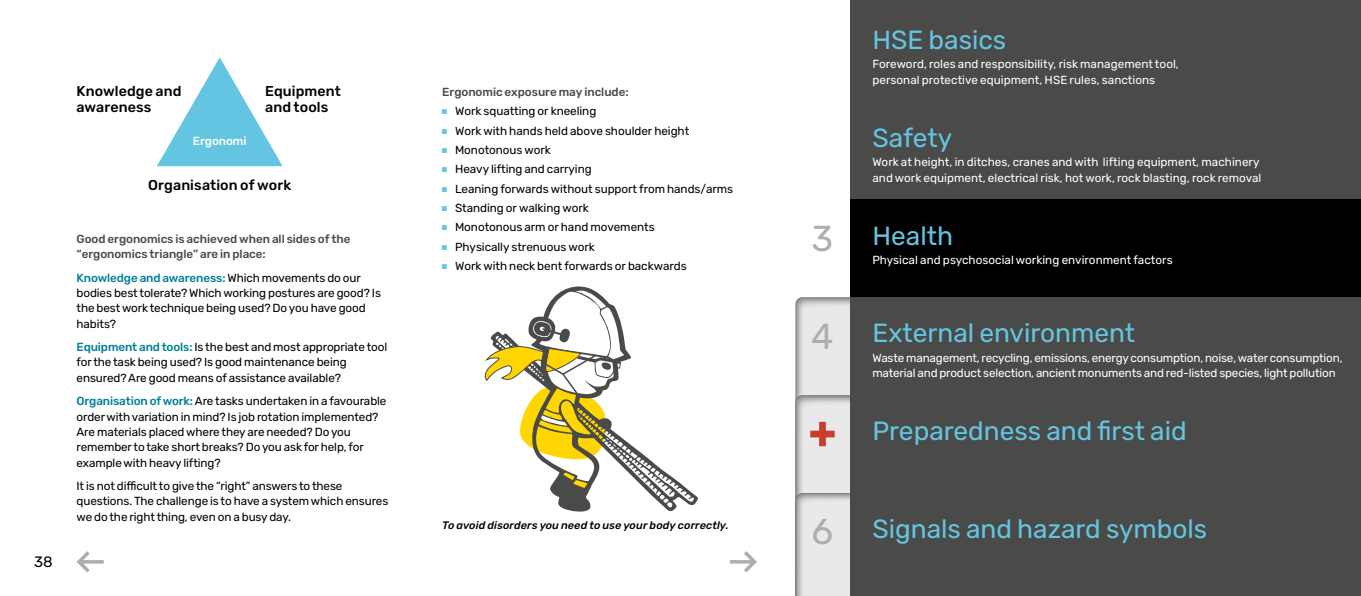
<style>
.page{position:relative;width:1361px;height:596px;background:#fff}
.page>*{position:absolute;margin:0;border:0;box-sizing:border-box;transform-origin:0 0}
.t1{font:36px "Rubik";color:#aeaeae}
.t2{font:26.25px "Rubik";color:#64c5e2}
.t3{font:15px "Rubik";color:#000}
.t4{font:500 14.25px/15.8px "Rubik";letter-spacing:.005em;color:#000}
.t5{font:11.7px/15.3px "Rubik";letter-spacing:-.01em;color:#000}
.t6{font:11.7px/15.3px "Rubik";letter-spacing:.005em;color:#fff}
.t7{font:11.7px/15.3px "Rubik";letter-spacing:-.015em;color:#fff}
.t8{font:500 11.7px/15.3px "Rubik";letter-spacing:-.005em;color:#4a4a49}
.t9{font:500 11.7px "Rubik";letter-spacing:-.005em;color:#fff}
.t10{font:italic 500 10.8px "Rubik";letter-spacing:.005em;color:#000}
.s1{font-weight:500;color:#008199}
</style>
<div class="page">
<div style="left:781px;top:286px;width:580px;height:309px;background:#000;opacity:.4"></div>
<div style="left:781px;top:384px;width:580px;height:211px;background:#000;opacity:.4"></div>
<div style="left:781px;top:481px;width:580px;height:114px;background:#000;opacity:.4"></div>
<div style="left:850px;top:297px;width:511px;height:298px;background:#4a4a49"></div>
<div style="left:850px;top:0;width:511px;height:199px;background:#4a4a49"></div>
<div style="left:850px;top:199px;width:511px;height:98px;background:#000"></div>
<svg style="left:810px;top:421px;width:24px;height:25px"></svg>
<svg style="left:561px;top:286px;width:137px;height:226px"></svg>
<svg style="left:484px;top:290px;width:210px;height:217px"></svg>
<svg style="left:157px;top:57px;width:125px;height:109px"></svg>
<svg style="left:77px;top:551px;width:27px;height:21px"></svg>
<svg style="left:730px;top:551px;width:27px;height:21px"></svg>
<p class="t3" style="left:34px;top:550px;width:20px">38</p>
<p class="t4" style="left:77px;top:84px;width:106px">Knowledge and awareness</p>
<p class="t4" style="left:265px;top:84px;width:77px">Equipment and tools</p>
<p class="t9" style="left:193px;top:132px;width:55px">Ergonomi</p>
<p class="t4" style="left:148px;top:178px;width:145px">Organisation of work</p>
<p class="t8" style="left:77px;top:232px;width:275px">Good ergonomics is achieved when all sides of the “ergonomics triangle” are in place:</p>
<p class="t5" style="left:77px;top:270px;width:306px"><span class="s1">Knowledge and awareness:</span> Which movements do our bodies best tolerate? Which working postures are good? Is the best work technique being used? Do you have good habits?</p>
<p class="t5" style="left:77px;top:340px;width:312px"><span class="s1">Equipment and tools:</span> Is the best and most appropriate tool for the task being used? Is good maintenance being ensured? Are good means of assistance available?</p>
<p class="t5" style="left:77px;top:394px;width:311px"><span class="s1">Organisation of work:</span> Are tasks undertaken in a favourable order with variation in mind? Is job rotation implemented?<br>Are materials placed where they are needed? Do you remember to take short breaks? Do you ask for help, for example with heavy lifting?</p>
<p class="t5" style="left:77px;top:478px;width:313px">It is not difficult to give the “right” answers to these questions. The challenge is to have a system which ensures we do the right thing, even on a busy day.</p>
<p class="t8" style="left:442px;top:85px;width:188px">Ergonomic exposure may include:</p>
<p class="t5" style="left:455px;top:102px;width:280px;line-height:19.4px">Work squatting or kneeling<br>Work with hands held above shoulder height<br>Monotonous work<br>Heavy lifting and carrying<br>Leaning forwards without support from hands/arms<br>Standing or walking work<br>Monotonous arm or hand movements<br>Physically strenuous work<br>Work with neck bent forwards or backwards</p>
<p class="t10" style="left:442px;top:517px;width:288px">To avoid disorders you need to use your body correctly.</p>
<h2 class="t2" style="left:872px;top:20px;width:135px">HSE basics</h2>
<p class="t6" style="left:872px;top:57px;width:308px">Foreword, roles and responsibility, risk management tool, personal protective equipment, HSE rules, sanctions</p>
<h2 class="t2" style="left:872px;top:118px;width:81px">Safety</h2>
<p class="t6" style="left:872px;top:155px;width:390px">Work at height, in ditches, cranes and with lifting equipment, machinery and work equipment, electrical risk, hot work, rock blasting, rock removal</p>
<h1 class="t1" style="left:811px;top:212px;width:23px">3</h1>
<h2 class="t2" style="left:872px;top:216px;width:82px">Health</h2>
<p class="t6" style="left:872px;top:253px;width:302px">Physical and psychosocial working environment factors</p>
<h1 class="t1" style="left:811px;top:309px;width:24px">4</h1>
<h2 class="t2" style="left:872px;top:314px;width:264px">External environment</h2>
<p class="t7" style="left:872px;top:351px;width:472px">Waste management, recycling, emissions, energy consumption, noise, water consumption, material and product selection, ancient monuments and red-listed species, light pollution</p>
<h2 class="t2" style="left:872px;top:412px;width:316px">Preparedness and first aid</h2>
<h1 class="t1" style="left:811px;top:505px;width:23px">6</h1>
<h2 class="t2" style="left:872px;top:509px;width:336px">Signals and hazard symbols</h2>
</div>
